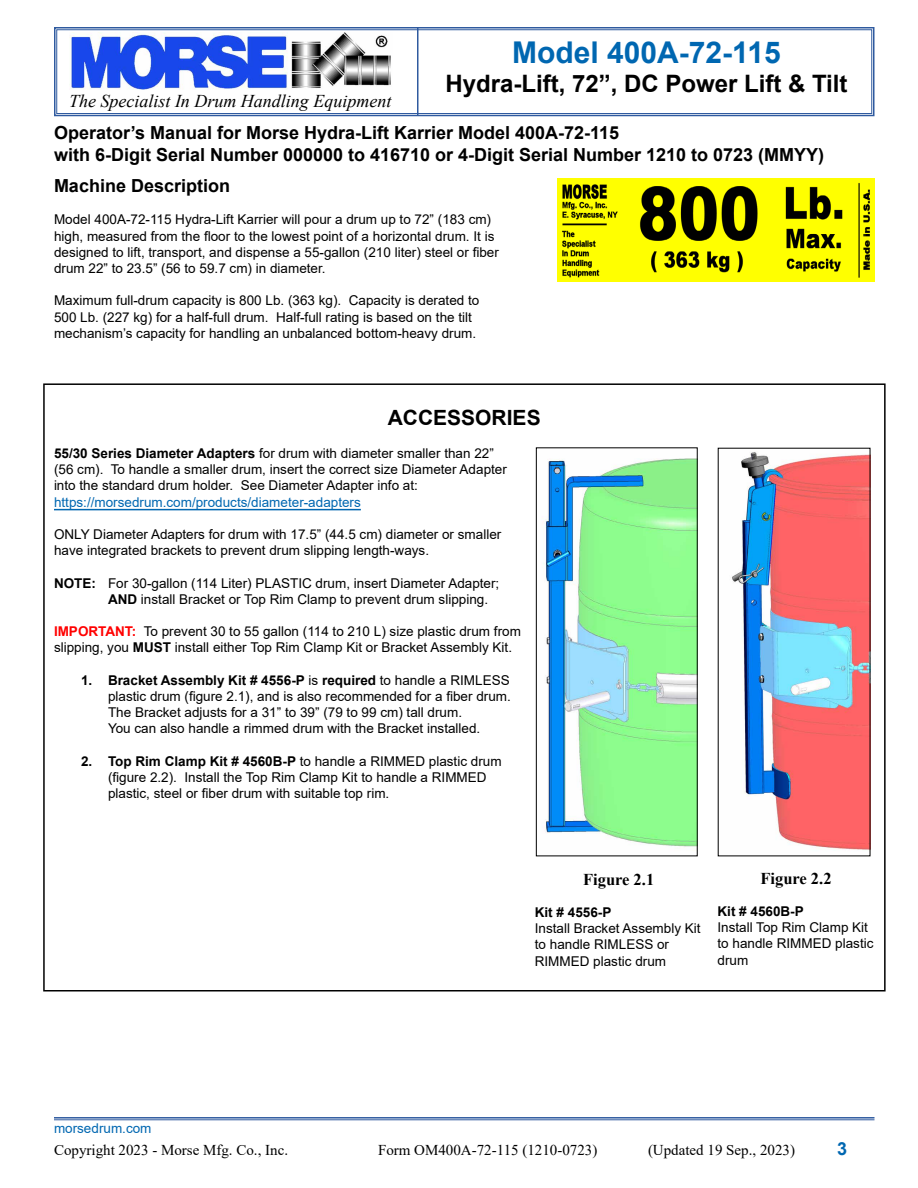
<style>
.page{position:relative;width:918px;height:1188px;background:#fff}
.page>*{position:absolute;margin:0;border:0;box-sizing:border-box;transform-origin:0 0}
.t1{font:700 30px "Arial";color:#0067b1}
.t2{font:700 24px "Arial";color:#000}
.t3{font:700 21px "Arial";color:#000}
.t4{font:700 18px/21.6px "Arial";color:#000}
.t5{font:italic 18px "Times New Roman";color:#000}
.t6{font:700 18px "Arial";color:#0067b1}
.t7{font:700 16.5px "Times New Roman";color:#000}
.t8{font:15px "Times New Roman";color:#000}
.t9{font:13.5px/16.2px "Arial";color:#000}
.t10{font:13.5px "Arial";color:#0067b1}
.t11{font:700 13.5px "Arial";color:#000}
.s1{font-weight:700}
.s2{font-weight:700;color:#f00}
</style>
<div class="page">
<svg style="left:54px;top:27px;width:821px;height:90px"></svg>
<div style="left:56px;top:29px;width:816px;height:85px;border:1px solid #2f5a9f"></div>
<hr style="left:417px;top:28px;width:1px;height:88px;background:#2f5a9f">
<hr style="left:54px;top:1117px;width:820px;height:2px;background:#2f5a9f">
<hr style="left:54px;top:1120px;width:820px;height:1px;background:#2f5a9f">
<img style="left:557px;top:179px;width:317px;height:103px">
<hr style="left:54px;top:509px;width:307px;height:1px;background:#0067b1">
<img style="left:732px;top:452px;width:136px;height:398px">
<img style="left:542px;top:458px;width:153px;height:389px">
<div style="left:536px;top:448px;width:161px;height:408px;border:1px solid #000"></div>
<h1 class="t1" style="left:512px;top:31px;width:270px">Model 400A-72-115</h1>
<h2 class="t2" style="left:445px;top:67px;width:404px">Hydra-Lift, 72”, DC Power Lift &amp; Tilt</h2>
<h3 class="t4" style="left:54px;top:122px;width:772px">Operator’s Manual for Morse Hydra-Lift Karrier Model 400A-72-115<br>with 6-Digit Serial Number 000000 to 416710 or 4-Digit Serial Number 1210 to 0723 (MMYY)</h3>
<h3 class="t5" style="left:69px;top:89px;width:324px">The Specialist In Drum Handling Equipment</h3>
<h3 class="t4" style="left:54px;top:175px;width:178px">Machine Description</h3>
<p class="t9" style="left:54px;top:211px;width:446px">Model 400A-72-115 Hydra-Lift Karrier will pour a drum up to 72” (183 cm) high, measured from the floor to the lowest point of a horizontal drum. It is designed to lift, transport, and dispense a 55-gallon (210 liter) steel or fiber drum 22” to 23.5” (56 to 59.7 cm) in diameter.</p>
<p class="t9" style="left:54px;top:292px;width:427px">Maximum full-drum capacity is 800 Lb. (363 kg). Capacity is derated to<br>500 Lb. (227 kg) for a half-full drum. Half-full rating is based on the tilt mechanism’s capacity for handling an unbalanced bottom-heavy drum.</p>
<h3 class="t3" style="left:388px;top:403px;width:154px">ACCESSORIES</h3>
<p class="t9" style="left:54px;top:445px;width:454px"><span class="s1">55/30 Series Diameter Adapters</span> for drum with diameter smaller than 22” (56 cm). To handle a smaller drum, insert the correct size Diameter Adapter into the standard drum holder. See Diameter Adapter info at:</p>
<p class="t10" style="left:54px;top:493px;width:308px">https://morsedrum.com/products/diameter-adapters</p>
<p class="t9" style="left:54px;top:526px;width:449px">ONLY Diameter Adapters for drum with 17.5” (44.5 cm) diameter or smaller have integrated brackets to prevent drum slipping length-ways.</p>
<p class="t9" style="left:108px;top:575px;width:393px;text-indent:-54px"><span class="s1">NOTE:</span> For 30-gallon (114 Liter) PLASTIC drum, insert Diameter Adapter;<br><span class="s1">AND</span> install Bracket or Top Rim Clamp to prevent drum slipping.</p>
<p class="t9" style="left:54px;top:623px;width:468px"><span class="s2">IMPORTANT:</span> To prevent 30 to 55 gallon (114 to 210 L) size plastic drum from slipping, you <span class="s1">MUST</span> install either Top Rim Clamp Kit or Bracket Assembly Kit.</p>
<p class="t9" style="left:108px;top:672px;width:404px;text-indent:-27px"><span class="s1">1. Bracket Assembly Kit # 4556-P</span> is <span class="s1">required</span> to handle a RIMLESS plastic drum (figure 2.1), and is also recommended for a fiber drum.<br>The Bracket adjusts for a 31” to 39” (79 to 99 cm) tall drum.<br>You can also handle a rimmed drum with the Bracket installed.</p>
<p class="t9" style="left:108px;top:753px;width:395px;text-indent:-27px"><span class="s1">2. Top Rim Clamp Kit # 4560B-P</span> to handle a RIMMED plastic drum (figure 2.2). Install the Top Rim Clamp Kit to handle a RIMMED plastic, steel or fiber drum with suitable top rim.</p>
<p class="t7" style="left:583px;top:867px;width:73px">Figure 2.1</p>
<p class="t11" style="left:535px;top:903px;width:78px">Kit # 4556-P</p>
<p class="t9" style="left:535px;top:920px;width:167px">Install Bracket Assembly Kit to handle RIMLESS or<br>RIMMED plastic drum</p>
<p class="t7" style="left:760px;top:866px;width:73px">Figure 2.2</p>
<p class="t11" style="left:718px;top:902px;width:88px">Kit # 4560B-P</p>
<p class="t9" style="left:718px;top:919px;width:158px">Install Top Rim Clamp Kit to handle RIMMED plastic drum</p>
<p class="t10" style="left:54px;top:1119px;width:99px">morsedrum.com</p>
<p class="t8" style="left:54px;top:1139px;width:236px">Copyright 2023 - Morse Mfg. Co., Inc.</p>
<p class="t8" style="left:378px;top:1139px;width:221px">Form OM400A-72-115 (1210-0723)</p>
<p class="t8" style="left:648px;top:1139px;width:149px">(Updated 19 Sep., 2023)</p>
<h3 class="t6" style="left:837px;top:1136px;width:12px">3</h3>
</div>
